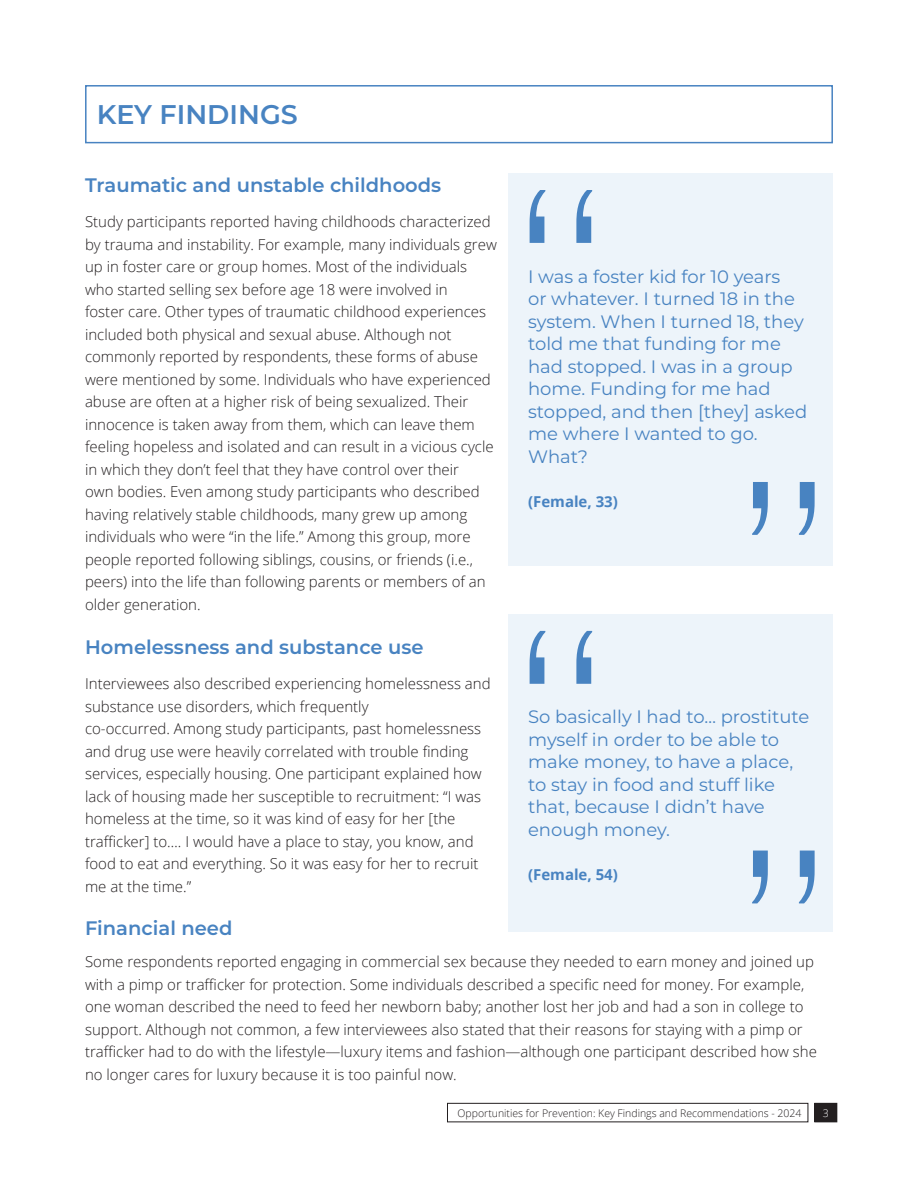
<style>
.page{position:relative;width:918px;height:1188px;background:#fff}
.page>*{position:absolute;margin:0;border:0;box-sizing:border-box;transform-origin:0 0}
.Body{font:300 225px "Axia Stencil";color:#4883c1}
.Heading{font:600 27px "Montserrat";color:#4883c1}
.Head2{font:600 19.5px "Montserrat";color:#4883c1}
.Body-2{font:18px/22.5px "Montserrat";color:#4883c1}
.Body-3{font:300 15px/22.5px "Open Sans";color:#231f20}
.Body-4{font:700 15px "Open Sans";color:#4883c1}
.t1{font:300 10.5px "Open Sans";color:#231f20}
.t2{font:300 10.5px "Open Sans";color:#fff}
</style>
<div class="page">
<div style="left:815px;top:1103px;width:22px;height:19px;background:#231f20"></div>
<div style="left:814px;top:1103px;width:23px;height:19px;border:1px solid #231f20"></div>
<div style="left:447px;top:1103px;width:361px;height:19px;border:1px solid #231f20"></div>
<div style="left:509px;top:614px;width:324px;height:318px;background:#edf4fa"></div>
<div style="left:509px;top:173px;width:324px;height:393px;background:#edf4fa"></div>
<div style="left:85px;top:85px;width:748px;height:58px;border:2px solid #4883c1"></div>
<p class="Heading" style="left:97px;top:95px;width:203px">KEY FINDINGS</p>
<p class="Head2" style="left:85px;top:171px;width:358px">Traumatic and unstable childhoods</p>
<p class="Body-3" style="left:85px;top:210px;width:413px">Study participants reported having childhoods characterized by trauma and instability. For example, many individuals grew up in foster care or group homes. Most of the individuals who started selling sex before age 18 were involved in<br>foster care. Other types of traumatic childhood experiences included both physical and sexual abuse. Although not commonly reported by respondents, these forms of abuse were mentioned by some. Individuals who have experienced abuse are often at a higher risk of being sexualized. Their innocence is taken away from them, which can leave them feeling hopeless and isolated and can result in a vicious cycle in which they don’t feel that they have control over their<br>own bodies. Even among study participants who described having relatively stable childhoods, many grew up among individuals who were “in the life.” Among this group, more people reported following siblings, cousins, or friends (i.e., peers) into the life than following parents or members of an older generation.</p>
<p class="Head2" style="left:85px;top:633px;width:340px">Homelessness and substance use</p>
<p class="Body-3" style="left:85px;top:672px;width:407px">Interviewees also described experiencing homelessness and substance use disorders, which frequently<br>co-occurred. Among study participants, past homelessness and drug use were heavily correlated with trouble finding services, especially housing. One participant explained how lack of housing made her susceptible to recruitment: “I was homeless at the time, so it was kind of easy for her [the trafficker] to…. I would have a place to stay, you know, and food to eat and everything. So it was easy for her to recruit me at the time.”</p>
<p class="Head2" style="left:85px;top:915px;width:149px">Financial need</p>
<p class="Body" style="left:509px;top:134px;width:105px">“</p>
<p class="Body-2" style="left:528px;top:264px;width:281px">I was a foster kid for 10 years<br>or whatever. I turned 18 in the system. When I turned 18, they told me that funding for me had stopped. I was in a group home. Funding for me had stopped, and then [they] asked me where I wanted to go.<br>What?</p>
<p class="Body-4" style="left:528px;top:491px;width:91px">(Female, 33)</p>
<p class="Body" style="left:732px;top:426px;width:105px">”</p>
<p class="Body" style="left:509px;top:575px;width:105px">“</p>
<p class="Body-2" style="left:528px;top:705px;width:283px">So basically I had to… prostitute myself in order to be able to make money, to have a place, to stay in food and stuff like that, because I didn’t have enough money.</p>
<p class="Body-4" style="left:528px;top:864px;width:91px">(Female, 54)</p>
<p class="Body" style="left:732px;top:795px;width:105px">”</p>
<p class="Body-3" style="left:85px;top:950px;width:733px">Some respondents reported engaging in commercial sex because they needed to earn money and joined up with a pimp or trafficker for protection. Some individuals described a specific need for money. For example, one woman described the need to feed her newborn baby; another lost her job and had a son in college to support. Although not common, a few interviewees also stated that their reasons for staying with a pimp or trafficker had to do with the lifestyle—luxury items and fashion—although one participant described how she no longer cares for luxury because it is too painful now.</p>
<p class="t1" style="left:458px;top:1106px;width:346px">Opportunities for Prevention: Key Findings and Recommendations - 2024</p>
<p class="t2" style="left:823px;top:1106px;width:7px">3</p>
</div>
